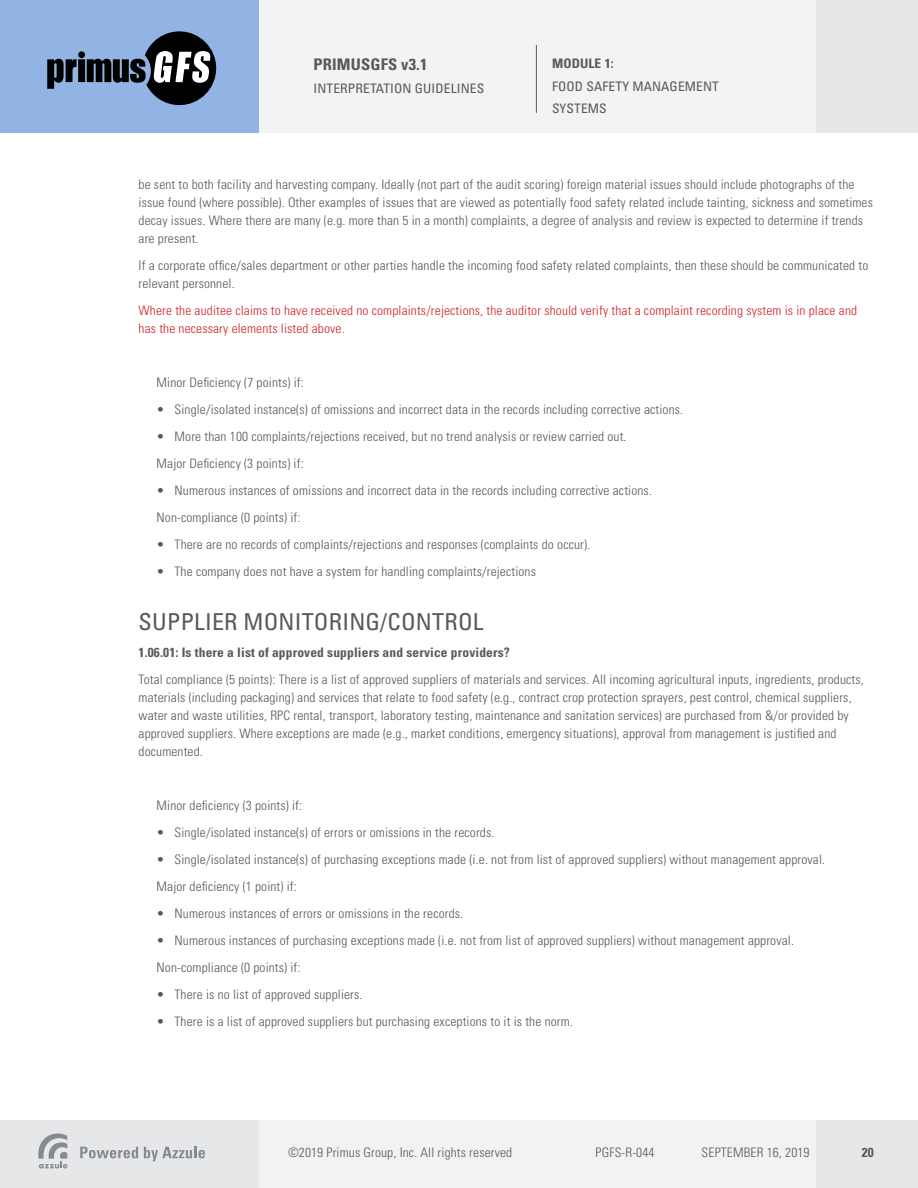
<style>
.page{position:relative;width:918px;height:1188px;background:#fff}
.page>*{position:absolute;margin:0;border:0;box-sizing:border-box;transform-origin:0 0}
.t1{font:condensed 23.25px "Univers LT Std";letter-spacing:.01em;color:#58595b}
.t2{font:700 condensed 16.05px "Univers LT Std";letter-spacing:.01em;color:#58595b}
.t3{font:300 condensed 13.05px/18px "Univers LT Std";letter-spacing:.01em;color:#58595b}
.t4{font:300 condensed 13.05px/18px "Univers LT Std";letter-spacing:.01em;color:#d2232a}
.t5{font:700 condensed 13.05px "Univers LT Std";letter-spacing:.01em;color:#58595b}
.t6{font:condensed 13.05px/22.5px "Univers LT Std";letter-spacing:.01em;color:#58595b}
</style>
<div class="page">
<div style="left:0;top:0;width:918px;height:132px;background:#f2f3f2"></div>
<div style="left:816px;top:0;width:102px;height:132px;background:#e6e7e7"></div>
<div style="left:0;top:0;width:259px;height:133px;background:#91b4e4"></div>
<svg style="left:47px;top:59px;width:30px;height:30px"></svg>
<div style="left:78px;top:59px;width:7px;height:23px;background:#000"></div>
<div style="left:78px;top:51px;width:7px;height:7px;background:#000;border-radius:50%"></div>
<svg style="left:87px;top:31px;width:129px;height:74px"></svg>
<div style="left:0;top:1120px;width:918px;height:68px;background:#f1f2f2"></div>
<div style="left:816px;top:1120px;width:102px;height:68px;background:#e6e7e8"></div>
<div style="left:0;top:1120px;width:259px;height:68px;background:#e6e7e8"></div>
<svg style="left:80px;top:1147px;width:58px;height:11px"></svg>
<svg style="left:144px;top:1147px;width:61px;height:14px"></svg>
<svg style="left:38px;top:1133px;width:30px;height:35px"></svg>
<hr style="left:536px;top:45px;width:1px;height:68px;background:#58595b">
<p class="t2" style="left:314px;top:55px;width:115px">PRIMUSGFS v3.1</p>
<p class="t6" style="left:314px;top:77px;width:172px">INTERPRETATION GUIDELINES</p>
<p class="t5" style="left:552px;top:56px;width:63px">MODULE 1:</p>
<p class="t6" style="left:552px;top:75px;width:169px">FOOD SAFETY MANAGEMENT<br>SYSTEMS</p>
<p class="t3" style="left:139px;top:176px;width:736px">be sent to both facility and harvesting company. Ideally (not part of the audit scoring) foreign material issues should include photographs of the issue found (where possible). Other examples of issues that are viewed as potentially food safety related include tainting, sickness and sometimes decay issues. Where there are many (e.g. more than 5 in a month) complaints, a degree of analysis and review is expected to determine if trends are present.</p>
<p class="t3" style="left:139px;top:257px;width:731px">If a corporate office/sales department or other parties handle the incoming food safety related complaints, then these should be communicated to relevant personnel.</p>
<p class="t4" style="left:139px;top:302px;width:720px">Where the auditee claims to have received no complaints/rejections, the auditor should verify that a complaint recording system is in place and has the necessary elements listed above.</p>
<p class="t3" style="left:157px;top:374px;width:149px">Minor Deficiency (7 points) if:</p>
<p class="t3" style="left:157px;top:401px;width:528px">• Single/isolated instance(s) of omissions and incorrect data in the records including corrective actions.</p>
<p class="t3" style="left:157px;top:423px;width:472px;line-height:27px">• More than 100 complaints/rejections received, but no trend analysis or review carried out.<br>Major Deficiency (3 points) if:</p>
<p class="t3" style="left:157px;top:477px;width:497px;line-height:27px">• Numerous instances of omissions and incorrect data in the records including corrective actions.<br>Non-compliance (0 points) if:</p>
<p class="t3" style="left:157px;top:536px;width:435px">• There are no records of complaints/rejections and responses (complaints do occur).</p>
<p class="t3" style="left:157px;top:563px;width:381px">• The company does not have a system for handling complaints/rejections</p>
<h1 class="t1" style="left:139px;top:607px;width:346px">SUPPLIER MONITORING/CONTROL</h1>
<p class="t5" style="left:139px;top:645px;width:373px">1.06.01: Is there a list of approved suppliers and service providers?</p>
<p class="t3" style="left:139px;top:671px;width:727px">Total compliance (5 points): There is a list of approved suppliers of materials and services. All incoming agricultural inputs, ingredients, products, materials (including packaging) and services that relate to food safety (e.g., contract crop protection sprayers, pest control, chemical suppliers, water and waste utilities, RPC rental, transport, laboratory testing, maintenance and sanitation services) are purchased from &amp;/or provided by approved suppliers. Where exceptions are made (e.g., market conditions, emergency situations), approval from management is justified and documented.</p>
<p class="t3" style="left:157px;top:797px;width:147px">Minor deficiency (3 points) if:</p>
<p class="t3" style="left:157px;top:824px;width:339px">• Single/isolated instance(s) of errors or omissions in the records.</p>
<p class="t3" style="left:157px;top:846px;width:670px;line-height:27px">• Single/isolated instance(s) of purchasing exceptions made (i.e. not from list of approved suppliers) without management approval.<br>Major deficiency (1 point) if:</p>
<p class="t3" style="left:157px;top:905px;width:308px">• Numerous instances of errors or omissions in the records.</p>
<p class="t3" style="left:157px;top:927px;width:639px;line-height:27px">• Numerous instances of purchasing exceptions made (i.e. not from list of approved suppliers) without management approval.<br>Non-compliance (0 points) if:</p>
<p class="t3" style="left:157px;top:986px;width:208px">• There is no list of approved suppliers.</p>
<p class="t3" style="left:157px;top:1013px;width:418px">• There is a list of approved suppliers but purchasing exceptions to it is the norm.</p>
<p class="t3" style="left:288px;top:1144px;width:226px">©2019 Primus Group, Inc. All rights reserved</p>
<p class="t3" style="left:596px;top:1144px;width:60px">PGFS-R-044</p>
<p class="t3" style="left:702px;top:1144px;width:109px">SEPTEMBER 16, 2019</p>
<p class="t5" style="left:862px;top:1145px;width:14px">20</p>
</div>
